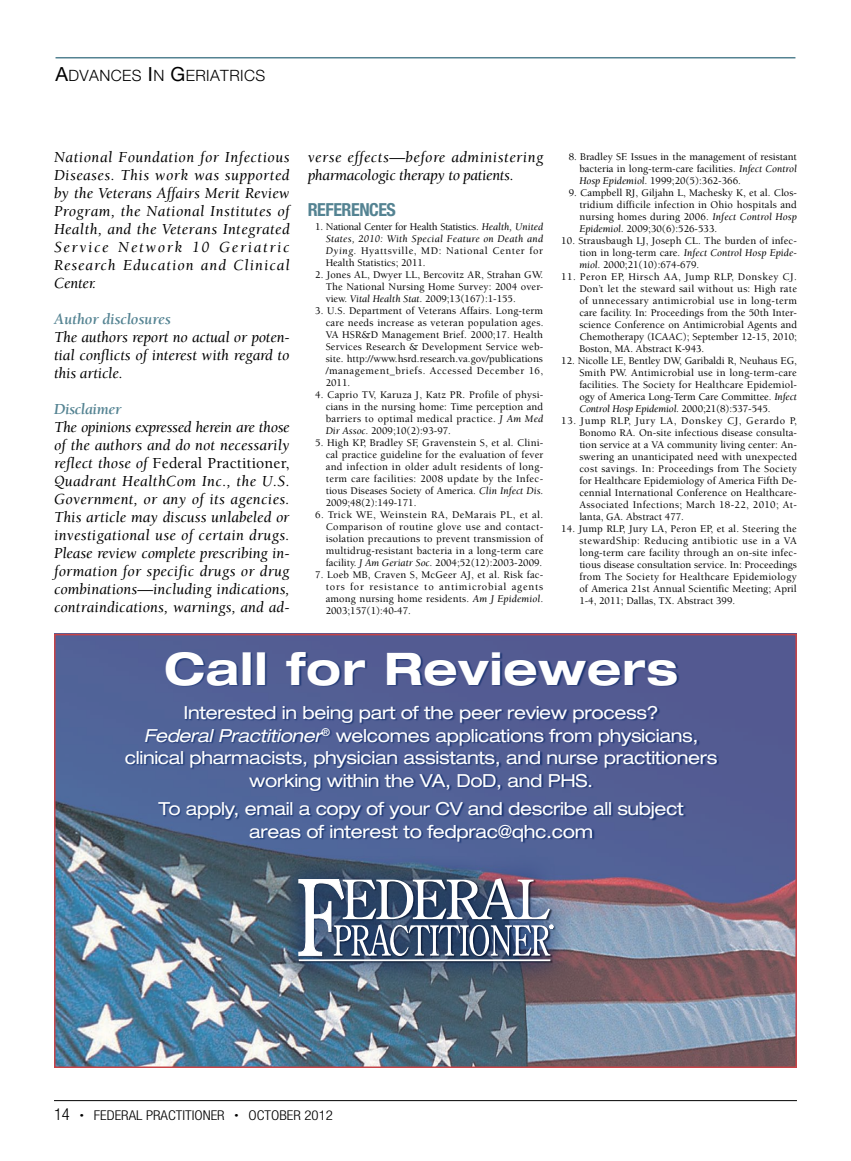
<style>
.page{position:relative;width:851px;height:1161px;background:#fff}
.page>*{position:absolute;margin:0;border:0;box-sizing:border-box;transform-origin:0 0}
.t1{font:700 expanded 45px "Helvetica Neue LT Std";letter-spacing:.02em;color:#fff}
.t2{font:expanded 18px/22.5px "Helvetica Neue LT Std";letter-spacing:-.02em;color:#fff;text-align:center}
.t3{font:700 condensed 18px "Helvetica Neue LT Std";letter-spacing:-.025em;color:#548392}
.disclaimer_text{font:italic 15.75px/18px "Berkeley Std";letter-spacing:.005em;color:#000;text-align:justify}
.disclaimer_text-2{font:italic 15.75px/18px "Berkeley Std";letter-spacing:-.02em;color:#000}
.disclaimer_HD{font:italic 700 15.75px "Berkeley Std";letter-spacing:-.01em;color:#548392}
.t4{font:15.6px "Helvetica Neue LT Std Lt SC800";letter-spacing:.025em;color:#000}
.t5{font:300 condensed 13.5px "Helvetica Neue LT Std";color:#000;scale:1.1 1}
.ref{font:500 10.5px/12px "Berkeley Std";letter-spacing:.005em;color:#000;text-align:justify}
.s1{font-family:"Helvetica Neue LT Std Roman SC800";font-size:19.5px}
.s2{font-weight:500;font-style:normal}
.s3{font-weight:400;font-style:italic}
.s4{font-style:italic}
.s5{font-size:16.5px}
.s6{font-size:7.5px}
</style>
<div class="page">
<hr style="left:54px;top:1100px;width:742px;height:1px;background:#000">
<hr style="left:56px;top:57px;width:739px;height:1px;background:#548392">
<img style="left:57px;top:637px;width:736px;height:428px">
<div style="left:54px;top:634px;width:742px;height:434px;border:2px solid #ba141a"></div>
<img style="left:272px;top:852px;width:299px;height:130px">
<hr style="left:299px;top:959px;width:251px;height:2px;background:#fff">
<svg style="left:298px;top:878px;width:255px;height:78px"></svg>
<div style="left:125px;top:652px;width:594px;height:192px;background:#052465;opacity:.75"></div>
<h3 class="t4" style="left:56px;top:66px;width:211px"><span class="s1">A</span>DVANCES <span class="s1">I</span>N <span class="s1">G</span>ERIATRICS</h3>
<p class="disclaimer_text" style="left:54px;top:148px;width:237px">National Foundation for Infectious Diseases. This work was supported by the Veterans Affairs Merit Review Program, the National Institutes of Health, and the Veterans Integrated Service Network 10 Geriatric Research Education and Clinical Center.</p>
<p class="disclaimer_HD" style="left:54px;top:311px;width:119px">Author disclosures</p>
<p class="disclaimer_text" style="left:54px;top:328px;width:237px">The authors report no actual or poten&shy;tial conflicts of interest with regard to this article.</p>
<p class="disclaimer_HD" style="left:54px;top:401px;width:69px">Disclaimer</p>
<p class="disclaimer_text" style="left:54px;top:418px;width:237px">The opinions expressed herein are those of the authors and do not necessarily reflect those of <span class="s2">Federal Practitioner, </span>Quadrant HealthCom Inc., the U.S.<br>Government, or any of its agencies.<br>This article may discuss unlabeled or investigational use of certain drugs.<br>Please review complete prescribing in&shy;formation for specific drugs or drug combinations—including indications, contraindications, warnings, and ad-</p>
<p class="disclaimer_text-2" style="left:308px;top:148px;width:237px">verse effects—before administering pharmacologic therapy to patients.</p>
<h2 class="t3" style="left:308px;top:199px;width:90px">REFERENCES</h2>
<p class="ref" style="left:326px;top:220px;width:219px;text-indent:-10px">1. National Center for Health Statistics. <span class="s3">Health, United States, 2010: With Special Feature on Death and Dying.</span> Hyattsville, MD: National Center for Health Statistics; 2011.</p>
<p class="ref" style="left:326px;top:268px;width:219px;text-indent:-10px">2. Jones AL, Dwyer LL, Bercovitz AR, Strahan GW.<br>The National Nursing Home Survey: 2004 over&shy;view. <span class="s3">Vital Health Stat.</span> 2009;13(167):1-155.</p>
<p class="ref" style="left:326px;top:304px;width:219px;text-indent:-10px">3. U.S. Department of Veterans Affairs. Long-term care needs increase as veteran population ages.<br>VA HSR&amp;D Management Brief. 2000;17. Health Services Research &amp; Development Service web&shy;site. http://www.hsrd.research.va.gov/publications /management_briefs. Accessed December 16, 2011.</p>
<p class="ref" style="left:326px;top:388px;width:219px;text-indent:-10px">4. Caprio TV, Karuza J, Katz PR. Profile of physi&shy;cians in the nursing home: Time perception and barriers to optimal medical practice. <span class="s3">J Am Med Dir Assoc.</span> 2009;10(2):93-97.</p>
<p class="ref" style="left:326px;top:436px;width:219px;text-indent:-10px">5. High KP, Bradley SF, Gravenstein S, et al. Clini&shy;cal practice guideline for the evaluation of fever and infection in older adult residents of long&shy;term care facilities: 2008 update by the Infec&shy;tious Diseases Society of America. <span class="s3">Clin Infect Dis</span>.<br>2009;48(2):149-171.</p>
<p class="ref" style="left:326px;top:508px;width:219px;text-indent:-10px">6. Trick WE, Weinstein RA, DeMarais PL, et al.<br>Comparison of routine glove use and contact&shy;isolation precautions to prevent transmission of multidrug-resistant bacteria in a long-term care facility. <span class="s3">J Am Geriatr Soc.</span> 2004;52(12):2003-2009.</p>
<p class="ref" style="left:326px;top:568px;width:219px;text-indent:-10px">7. Loeb MB, Craven S, McGeer AJ, et al. Risk fac&shy;tors for resistance to antimicrobial agents among nursing home residents. <span class="s3">Am J Epidemiol.<br></span>2003;157(1):40-47.</p>
<p class="ref" style="left:579px;top:151px;width:219px;text-indent:-10px">8. Bradley SF. Issues in the management of resistant bacteria in long-term-care facilities. <span class="s3">Infect Control Hosp Epidemiol.</span> 1999;20(5):362-366.</p>
<p class="ref" style="left:579px;top:187px;width:219px;text-indent:-10px">9. Campbell RJ, Giljahn L, Machesky K, et al. Clos&shy;tridium difficile infection in Ohio hospitals and nursing homes during 2006. <span class="s3">Infect Control Hosp Epidemiol.</span> 2009;30(6):526-533.</p>
<p class="ref" style="left:579px;top:235px;width:219px;text-indent:-18px">10. Strausbaugh LJ, Joseph CL. The burden of infec&shy;tion in long-term care. <span class="s3">Infect Control Hosp Epide&shy;miol.</span> 2000;21(10):674-679.</p>
<p class="ref" style="left:579px;top:271px;width:219px;text-indent:-18px">11. Peron EP, Hirsch AA, Jump RLP, Donskey CJ.<br>Don’t let the steward sail without us: High rate of unnecessary antimicrobial use in long-term care facility. In: Proceedings from the 50th Inter&shy;science Conference on Antimicrobial Agents and Chemotherapy (ICAAC); September 12-15, 2010; Boston, MA. Abstract K-943.</p>
<p class="ref" style="left:579px;top:355px;width:219px;text-indent:-18px">12. Nicolle LE, Bentley DW, Garibaldi R, Neuhaus EG, Smith PW. Antimicrobial use in long-term-care facilities. The Society for Healthcare Epidemiol&shy;ogy of America Long-Term Care Committee. <span class="s3">Infect Control Hosp Epidemiol.</span> 2000;21(8):537-545.</p>
<p class="ref" style="left:579px;top:415px;width:219px;text-indent:-18px">13. Jump RLP, Jury LA, Donskey CJ, Gerardo P, Bonomo RA. On-site infectious disease consulta&shy;tion service at a VA community living center: An&shy;swering an unanticipated need with unexpected cost savings. In: Proceedings from The Society for Healthcare Epidemiology of America Fifth De&shy;cennial International Conference on Healthcare-Associated Infections; March 18-22, 2010; At&shy;lanta, GA. Abstract 477.</p>
<p class="ref" style="left:579px;top:523px;width:219px;text-indent:-18px">14. Jump RLP, Jury LA, Peron EP, et al. Steering the stewardShip: Reducing antibiotic use in a VA long-term care facility through an on-site infec&shy;tious disease consultation service. In: Proceedings from The Society for Healthcare Epidemiology of America 21st Annual Scientific Meeting; April 1-4, 2011; Dallas, TX. Abstract 399.</p>
<p class="t1" style="left:164px;top:640px;width:515px">Call for Reviewers</p>
<p class="t2" style="left:125px;top:701px;width:594px">Interested in being part of the peer review process?<br><span class="s4">Federal Practitioner</span><sup>®</sup> welcomes applications from physicians, clinical pharmacists, physician assistants, and nurse practitioners working within the VA, DoD, and PHS.</p>
<p class="t2" style="left:158px;top:797px;width:527px">To apply, email a copy of your CV and describe all subject areas of interest to fedprac@qhc.com</p>
<p class="t5" style="left:54px;top:1107px;width:255px"><span class="s5">14</span> <span class="s6">•</span> FEDERAL PRACTITIONER <span class="s6">•</span> OCTOBER 2012</p>
</div>
